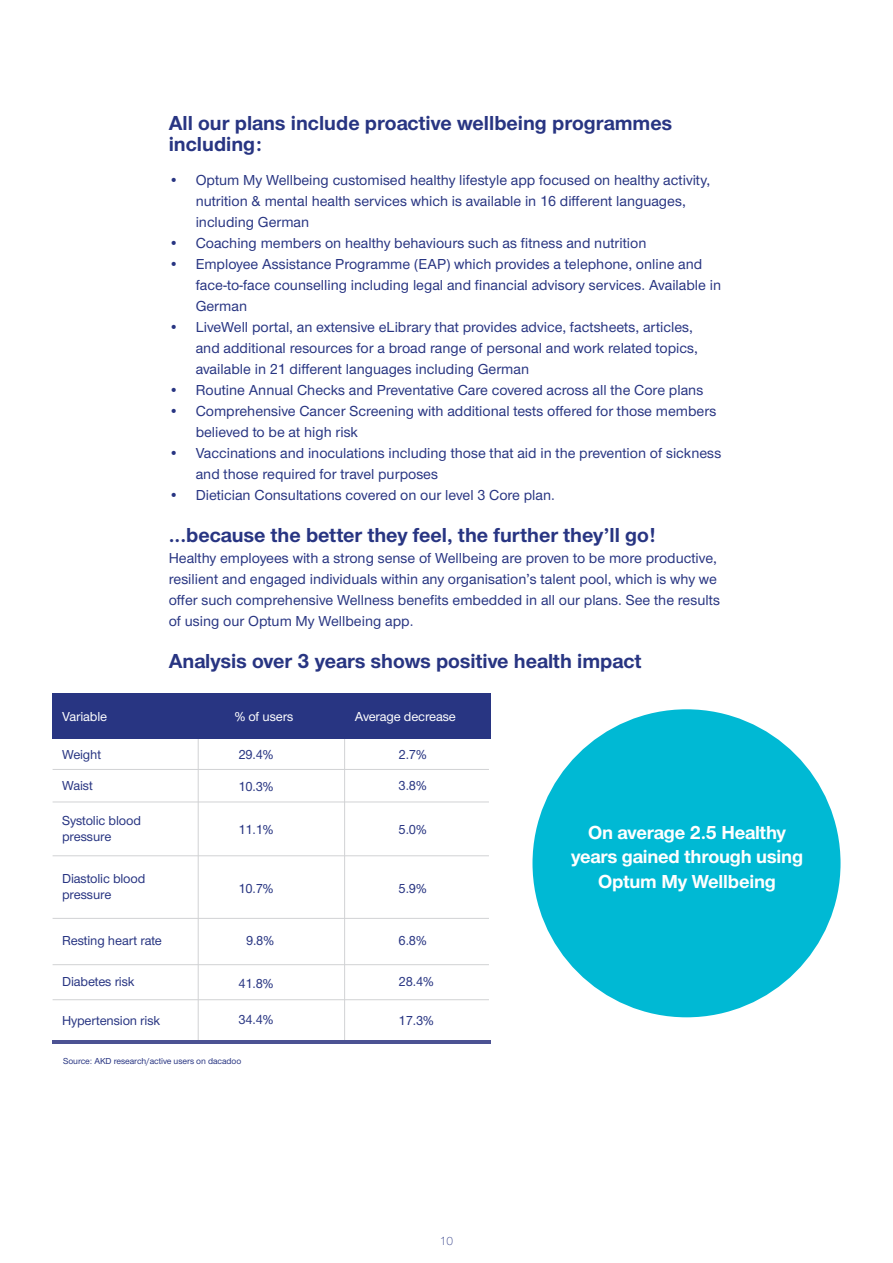
<style>
.page{position:relative;width:893px;height:1263px;background:#fff}
.page>*{position:absolute;margin:0;border:0;box-sizing:border-box;transform-origin:0 0}
.Bullets{font:700 21px/21px "UHC Sans";color:#283582}
.t1{font:700 19.5px "UHC Sans";letter-spacing:-.01em;color:#fff}
.t2{font:500 15px/21px "UHC Sans";color:#283582}
.t3{font:500 13.5px/16.4px "UHC Sans";letter-spacing:-.01em;color:#283582}
.t4{font:500 13.5px "UHC Sans";letter-spacing:-.01em;color:#fff}
.t5{font:300 12px "UHC Sans";color:#283582}
.t6{font:500 9px "UHC Sans";letter-spacing:-.01em;color:#283582}
</style>
<div class="page">
<hr style="left:344px;top:729px;width:1px;height:311px;background:#d1d2d4">
<hr style="left:198px;top:729px;width:1px;height:311px;background:#d1d2d4">
<div style="left:52px;top:693px;width:438px;height:46px;background:#283582"></div>
<hr style="left:52px;top:1041px;width:438px;height:3px;background:#4c5293">
<hr style="left:53px;top:769px;width:436px;height:1px;background:#d1d2d4">
<hr style="left:53px;top:802px;width:436px;height:1px;background:#d1d2d4">
<hr style="left:53px;top:855px;width:436px;height:1px;background:#d1d2d4">
<hr style="left:53px;top:918px;width:436px;height:1px;background:#d1d2d4">
<hr style="left:53px;top:964px;width:436px;height:1px;background:#d1d2d4">
<hr style="left:53px;top:999px;width:436px;height:1px;background:#d1d2d4">
<div style="left:532px;top:709px;width:308px;height:308px;background:#00b9d4;border-radius:50%"></div>
<p class="Bullets" style="left:169px;top:112px;width:505px">All our plans include proactive wellbeing programmes including:</p>
<p class="t2" style="left:196px;top:169px;width:516px;text-indent:-27px">• Optum My Wellbeing customised healthy lifestyle app focused on healthy activity, nutrition &amp; mental health services which is available in 16 different languages, including German</p>
<p class="t2" style="left:169px;top:232px;width:479px">• Coaching members on healthy behaviours such as fitness and nutrition</p>
<p class="t2" style="left:196px;top:253px;width:527px;text-indent:-27px">• Employee Assistance Programme (EAP) which provides a telephone, online and face-to-face counselling including legal and financial advisory services. Available in<br>German</p>
<p class="t2" style="left:196px;top:316px;width:504px;text-indent:-27px">• LiveWell portal, an extensive eLibrary that provides advice, factsheets, articles, and additional resources for a broad range of personal and work related topics, available in 21 different languages including German</p>
<p class="t2" style="left:169px;top:379px;width:536px">• Routine Annual Checks and Preventative Care covered across all the Core plans</p>
<p class="t2" style="left:196px;top:400px;width:522px;text-indent:-27px">• Comprehensive Cancer Screening with additional tests offered for those members believed to be at high risk</p>
<p class="t2" style="left:196px;top:442px;width:527px;text-indent:-27px">• Vaccinations and inoculations including those that aid in the prevention of sickness and those required for travel purposes</p>
<p class="t2" style="left:169px;top:484px;width:388px">• Dietician Consultations covered on our level 3 Core plan.</p>
<p class="Bullets" style="left:169px;top:524px;width:488px">...because the better they feel, the further they’ll go!</p>
<p class="t2" style="left:169px;top:547px;width:553px">Healthy employees with a strong sense of Wellbeing are proven to be more productive, resilient and engaged individuals within any organisation’s talent pool, which is why we offer such comprehensive Wellness benefits embedded in all our plans. See the results of using our Optum My Wellbeing app.</p>
<p class="Bullets" style="left:169px;top:650px;width:474px">Analysis over 3 years shows positive health impact</p>
<p class="t4" style="left:62px;top:708px;width:47px">Variable</p>
<p class="t4" style="left:235px;top:708px;width:60px">% of users</p>
<p class="t4" style="left:355px;top:708px;width:103px">Average decrease</p>
<p class="t3" style="left:62px;top:745px;width:41px">Weight</p>
<p class="t3" style="left:62px;top:777px;width:32px">Waist</p>
<p class="t3" style="left:62px;top:812px;width:80px">Systolic blood pressure</p>
<p class="t3" style="left:62px;top:869px;width:85px">Diastolic blood pressure</p>
<p class="t3" style="left:62px;top:932px;width:101px">Resting heart rate</p>
<p class="t3" style="left:62px;top:973px;width:74px">Diabetes risk</p>
<p class="t3" style="left:62px;top:1012px;width:100px">Hypertension risk</p>
<p class="t3" style="left:238px;top:745px;width:36px">29.4%</p>
<p class="t3" style="left:238px;top:778px;width:36px">10.3%</p>
<p class="t3" style="left:238px;top:820px;width:36px">11.1%</p>
<p class="t3" style="left:399px;top:745px;width:29px">2.7%</p>
<p class="t3" style="left:399px;top:777px;width:29px">3.8%</p>
<p class="t3" style="left:399px;top:820px;width:29px">5.0%</p>
<p class="t3" style="left:238px;top:879px;width:36px">10.7%</p>
<p class="t3" style="left:399px;top:879px;width:29px">5.9%</p>
<p class="t3" style="left:246px;top:932px;width:29px">9.8%</p>
<p class="t3" style="left:238px;top:974px;width:36px">41.8%</p>
<p class="t3" style="left:238px;top:1011px;width:36px">34.4%</p>
<p class="t3" style="left:399px;top:932px;width:29px">6.8%</p>
<p class="t3" style="left:399px;top:973px;width:36px">28.4%</p>
<p class="t3" style="left:399px;top:1012px;width:36px">17.3%</p>
<p class="t6" style="left:63px;top:1055px;width:180px">Source: AKD research/active users on dacadoo</p>
<p class="t5" style="left:440px;top:1233px;width:15px">10</p>
<p class="t1" style="left:588px;top:819px;width:200px">On average 2.5 Healthy</p>
<p class="t1" style="left:571px;top:843px;width:234px">years gained through using</p>
<p class="t1" style="left:598px;top:868px;width:179px">Optum My Wellbeing</p>
</div>
